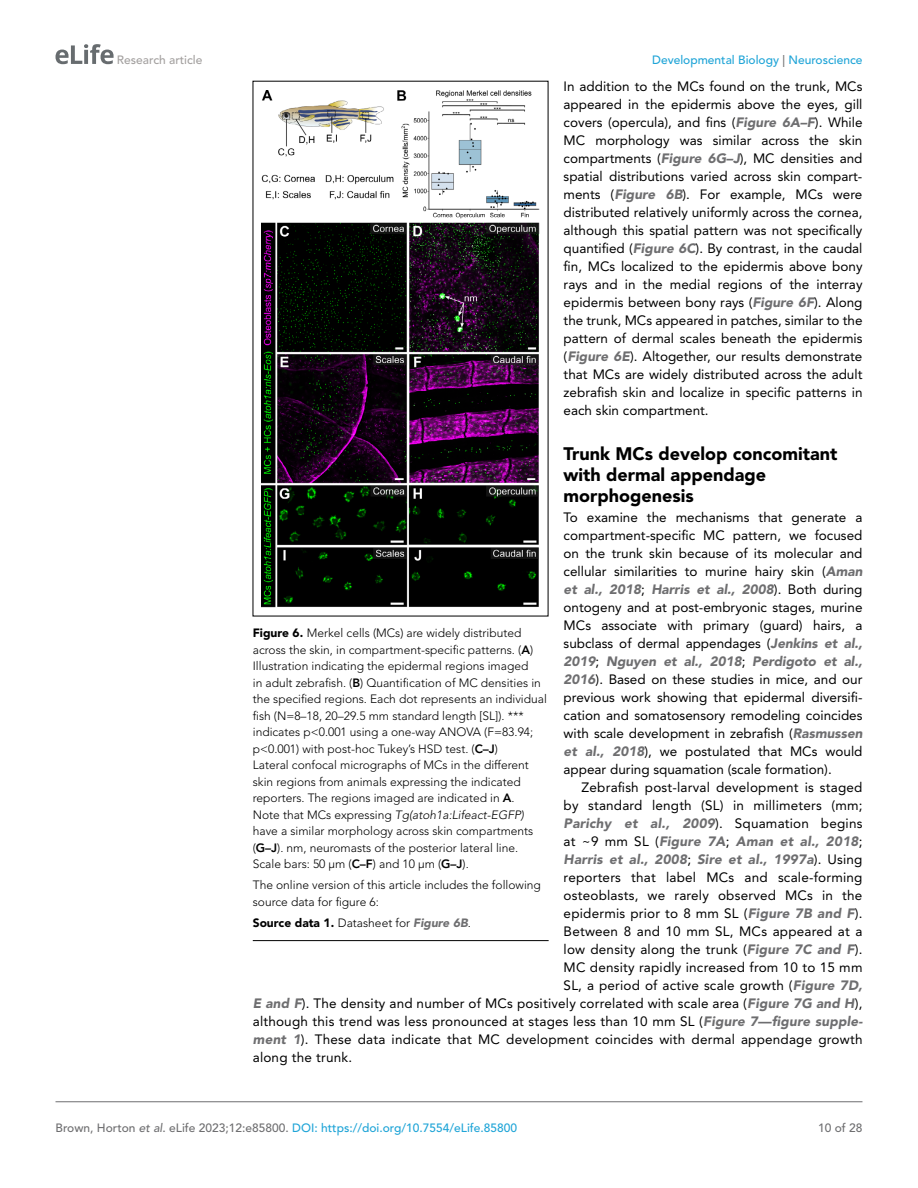
<style>
.page{position:relative;width:918px;height:1188px;background:#fff}
.page>*{position:absolute;margin:0;border:0;box-sizing:border-box;transform-origin:0 0}
.t1{font:900 18px/21px "Avenir LT Std";color:#000}
.t2{font:13.5px/18px "Avenir LT Std";letter-spacing:.015em;color:#000;text-align:justify}
.t3{font:italic 900 13.5px "Avenir LT Std";letter-spacing:.015em;color:#6e6e70}
.t4{font:300 12px/16.5px "Avenir LT Std";color:#000}
.t5{font:500 12px "Avenir LT Std";color:#1ea4d7}
.t6{font:500 12px "Avenir LT Std";color:#a3a09f}
.t7{font:500 12px "Avenir LT Std";color:#6e6e70}
.s1{color:#6e6e70}
.s2{font-weight:900;font-style:italic;color:#6e6e70}
.s3{font-weight:400;font-style:normal;color:#000}
.s4{font-weight:900}
.s5{font-weight:800}
.s6{font-style:italic}
.s7{font-style:italic;color:#6e6e70}
</style>
<div class="page">
<svg style="left:56px;top:44px;width:58px;height:20px"></svg>
<hr style="left:56px;top:1101px;width:806px;height:1px;background:#6e6e70">
<hr style="left:253px;top:940px;width:296px;height:1px;background:#000">
<img style="left:262px;top:90px;width:277px;height:517px">
<p class="t6" style="left:117px;top:53px;width:87px">Research article</p>
<p class="t5" style="left:652px;top:53px;width:212px">Developmental Biology <span class="s1">|</span> Neuroscience</p>
<p class="t2" style="left:564px;top:78px;width:300px">In addition to the MCs found on the trunk, MCs appeared in the epidermis above the eyes, gill covers (opercula), and fins (<span class="s2">Figure 6A–F</span>). While MC morphology was similar across the skin compartments (<span class="s2">Figure 6G–J</span>), MC densities and spatial distributions varied across skin compart&shy;ments (<span class="s2">Figure 6B</span>). For example, MCs were distributed relatively uniformly across the cornea, although this spatial pattern was not specifically quantified (<span class="s2">Figure 6C</span>). By contrast, in the caudal fin, MCs localized to the epidermis above bony rays and in the medial regions of the interray epidermis between bony rays (<span class="s2">Figure 6F</span>). Along the trunk, MCs appeared in patches, similar to the pattern of dermal scales beneath the epidermis (<span class="s2">Figure 6E</span>). Altogether, our results demonstrate that MCs are widely distributed across the adult zebrafish skin and localize in specific patterns in each skin compartment.</p>
<h1 class="t1" style="left:564px;top:444px;width:275px">Trunk MCs develop concomitant with dermal appendage morphogenesis</h1>
<p class="t2" style="left:564px;top:508px;width:300px">To examine the mechanisms that generate a compartment-specific MC pattern, we focused on the trunk skin because of its molecular and cellular similarities to murine hairy skin (<span class="s2">Aman et al., 2018</span>; <span class="s2">Harris et al., 2008</span>). Both during ontogeny and at post-embryonic stages, murine MCs associate with primary (guard) hairs, a subclass of dermal appendages (<span class="s2">Jenkins et al., 2019</span>; <span class="s2">Nguyen et al., 2018</span>; <span class="s2">Perdigoto et al., 2016</span>). Based on these studies in mice, and our previous work showing that epidermal diversifi&shy;cation and somatosensory remodeling coincides with scale development in zebrafish (<span class="s2">Rasmussen et al., 2018</span>), we postulated that MCs would appear during squamation (scale formation).</p>
<p class="t2" style="left:582px;top:779px;width:282px">Zebrafish post-larval development is staged</p>
<p class="t2" style="left:564px;top:797px;width:300px">by standard length (SL) in millimeters (mm;</p>
<p class="t2" style="left:564px;top:815px;width:300px"><span class="s2">Parichy et al., 2009</span>). Squamation begins</p>
<p class="t3" style="left:564px;top:833px;width:300px"><span class="s3">at ~9 mm SL (</span>Figure 7A<span class="s3">;</span> Aman et al., 2018<span class="s3">;</span></p>
<p class="t3" style="left:564px;top:851px;width:300px">Harris et al., 2008<span class="s3">;</span> Sire et al., 1997a<span class="s3">). Using</span></p>
<p class="t2" style="left:564px;top:869px;width:300px">reporters that label MCs and scale-forming</p>
<p class="t2" style="left:564px;top:887px;width:300px">osteoblasts, we rarely observed MCs in the</p>
<p class="t2" style="left:564px;top:905px;width:300px">epidermis prior to 8 mm SL (<span class="s2">Figure 7B and F</span>).</p>
<p class="t2" style="left:564px;top:923px;width:300px">Between 8 and 10 mm SL, MCs appeared at a</p>
<p class="t2" style="left:564px;top:941px;width:300px">low density along the trunk (<span class="s2">Figure 7C and F</span>).</p>
<p class="t2" style="left:564px;top:959px;width:300px">MC density rapidly increased from 10 to 15 mm</p>
<p class="t2" style="left:564px;top:977px;width:300px">SL, a period of active scale growth (<span class="s2">Figure 7D,</span></p>
<p class="t2" style="left:253px;top:995px;width:611px"><span class="s2">E and F</span>). The density and number of MCs positively correlated with scale area (<span class="s2">Figure 7G and H</span>),</p>
<p class="t2" style="left:253px;top:1013px;width:612px">although this trend was less pronounced at stages less than 10 mm SL (<span class="s2">Figure 7—figure supple-</span></p>
<p class="t2" style="left:253px;top:1031px;width:611px"><span class="s2">ment 1</span>). These data indicate that MC development coincides with dermal appendage growth</p>
<p class="t2" style="left:253px;top:1049px;width:101px">along the trunk.</p>
<p class="t4" style="left:253px;top:625px;width:296px"><span class="s4">Figure 6.</span> Merkel cells (MCs) are widely distributed across the skin, in compartment-specific patterns. (<span class="s5">A</span>)<br>Illustration indicating the epidermal regions imaged<br>in adult zebrafish. (<span class="s5">B</span>) Quantification of MC densities in the specified regions. Each dot represents an individual fish (N=8–18, 20–29.5 mm standard length [SL]). *** indicates p&lt;0.001 using a one-way ANOVA (F=83.94; p&lt;0.001) with post-hoc Tukey’s HSD test. (<span class="s5">C–J</span>)<br>Lateral confocal micrographs of MCs in the different skin regions from animals expressing the indicated reporters. The regions imaged are indicated in <span class="s5">A</span>.<br>Note that MCs expressing <span class="s6">Tg(atoh1a:Lifeact-EGFP) </span>have a similar morphology across skin compartments (<span class="s5">G–J</span>). nm, neuromasts of the posterior lateral line.<br>Scale bars: 50 μm (<span class="s5">C–F</span>) and 10 μm (<span class="s5">G–J</span>).</p>
<p class="t4" style="left:253px;top:877px;width:290px">The online version of this article includes the following source data for figure 6:</p>
<p class="t4" style="left:253px;top:914px;width:220px"><span class="s4">Source data 1.</span> Datasheet for <span class="s2">Figure 6B</span>.</p>
<p class="t5" style="left:56px;top:1121px;width:463px"><span class="s1">Brown, Horton</span> <span class="s7">et al</span><span class="s1">. eLife 2023;12:e85800.</span> DOI: https://doi.org/10.7554/eLife.85800</p>
<p class="t7" style="left:818px;top:1121px;width:46px">10 of 28</p>
</div>
